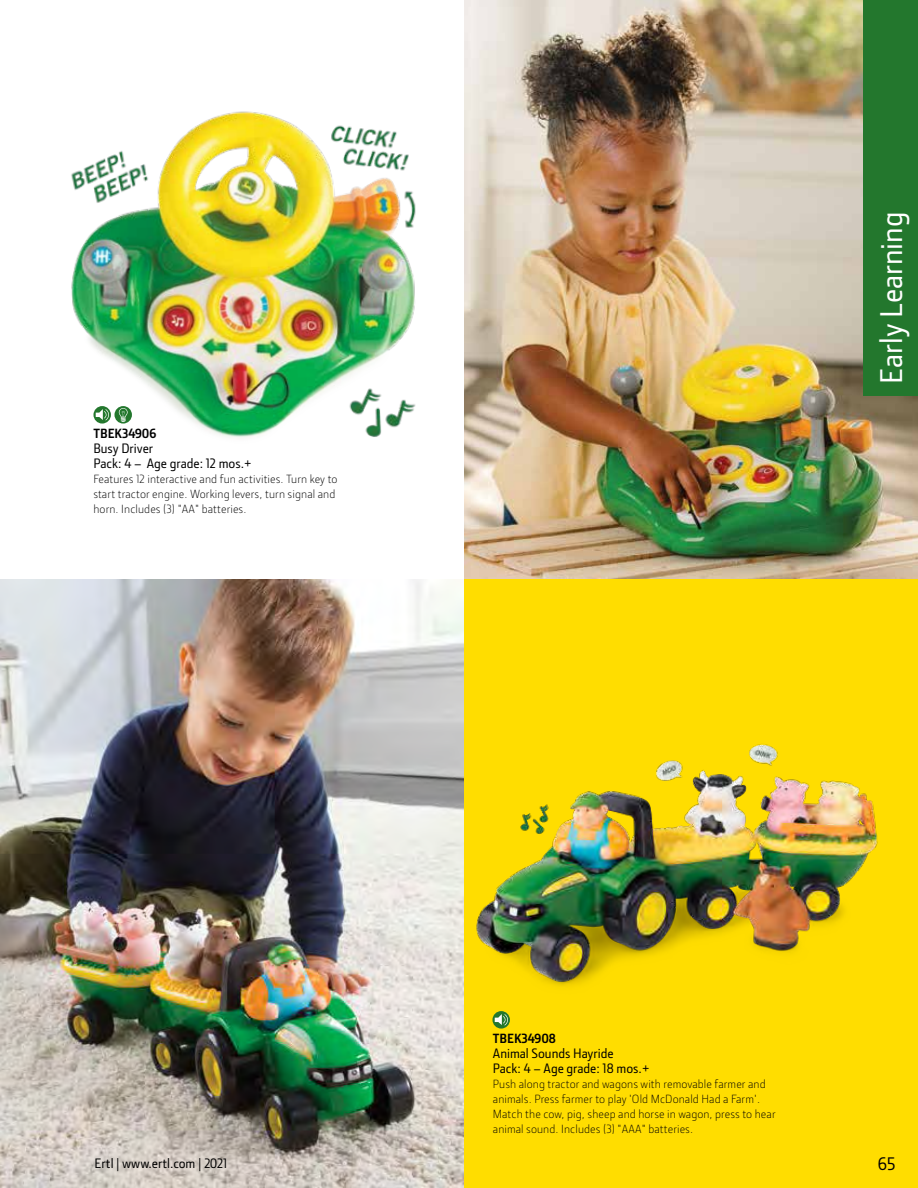
<style>
.page{position:relative;width:918px;height:1188px;background:#fff}
.page>*{position:absolute;margin:0;border:0;box-sizing:border-box;transform-origin:0 0}
.t1{font:500 31.05px "JD Sans Pro";color:#fff}
.t2{font:500 18px "JD Sans Pro";color:#000}
.t3{font:500 13.5px/15px "JD Sans Pro";color:#000}
.t4{font:700 13.5px "JD Sans Pro";letter-spacing:-.01em;color:#000}
.t5{font:300 12px/15px "JD Sans Pro";letter-spacing:.01em;color:#000}
</style>
<div class="page">
<img style="left:464px;top:0;width:454px;height:579px">
<img style="left:0;top:579px;width:464px;height:609px">
<div style="left:464px;top:579px;width:454px;height:609px;background:#fd0"></div>
<div style="left:863px;top:0;width:55px;height:395px;background:#23772d"></div>
<div style="left:0;top:864px;width:6px;height:99px;background:#000;opacity:.5"></div>
<img style="left:0;top:579px;width:25px;height:373px">
<img style="left:71px;top:111px;width:345px;height:327px">
<svg style="left:93px;top:406px;width:18px;height:18px"></svg>
<svg style="left:96px;top:409px;width:13px;height:11px"></svg>
<svg style="left:114px;top:406px;width:18px;height:18px"></svg>
<svg style="left:119px;top:408px;width:9px;height:14px"></svg>
<img style="left:446px;top:721px;width:432px;height:300px">
<svg style="left:492px;top:1011px;width:18px;height:18px"></svg>
<svg style="left:495px;top:1014px;width:13px;height:11px"></svg>
<p class="t4" style="left:93px;top:425px;width:65px">TBEK34906</p>
<p class="t3" style="left:93px;top:440px;width:160px">Busy Driver<br>Pack: 4 – Age grade: 12 mos.+</p>
<p class="t5" style="left:93px;top:471px;width:246px">Features 12 interactive and fun activities. Turn key to start tractor engine. Working levers, turn signal and horn. Includes (3) "AA" batteries.</p>
<h1 class="t1" style="left:871px;top:384px;width:173px;rotate:-90deg">Early Learning</h1>
<p class="t4" style="left:493px;top:1030px;width:65px">TBEK34908</p>
<p class="t3" style="left:493px;top:1046px;width:158px">Animal Sounds Hayride<br>Pack: 4 – Age grade: 18 mos.+</p>
<p class="t5" style="left:493px;top:1076px;width:284px">Push along tractor and wagons with removable farmer and animals. Press farmer to play 'Old McDonald Had a Farm'.<br>Match the cow, pig, sheep and horse in wagon, press to hear animal sound. Includes (3) "AAA" batteries.</p>
<p class="t3" style="left:94px;top:1156px;width:134px">Ertl | www.ertl.com | 2021</p>
<h2 class="t2" style="left:878px;top:1152px;width:19px">65</h2>
</div>
